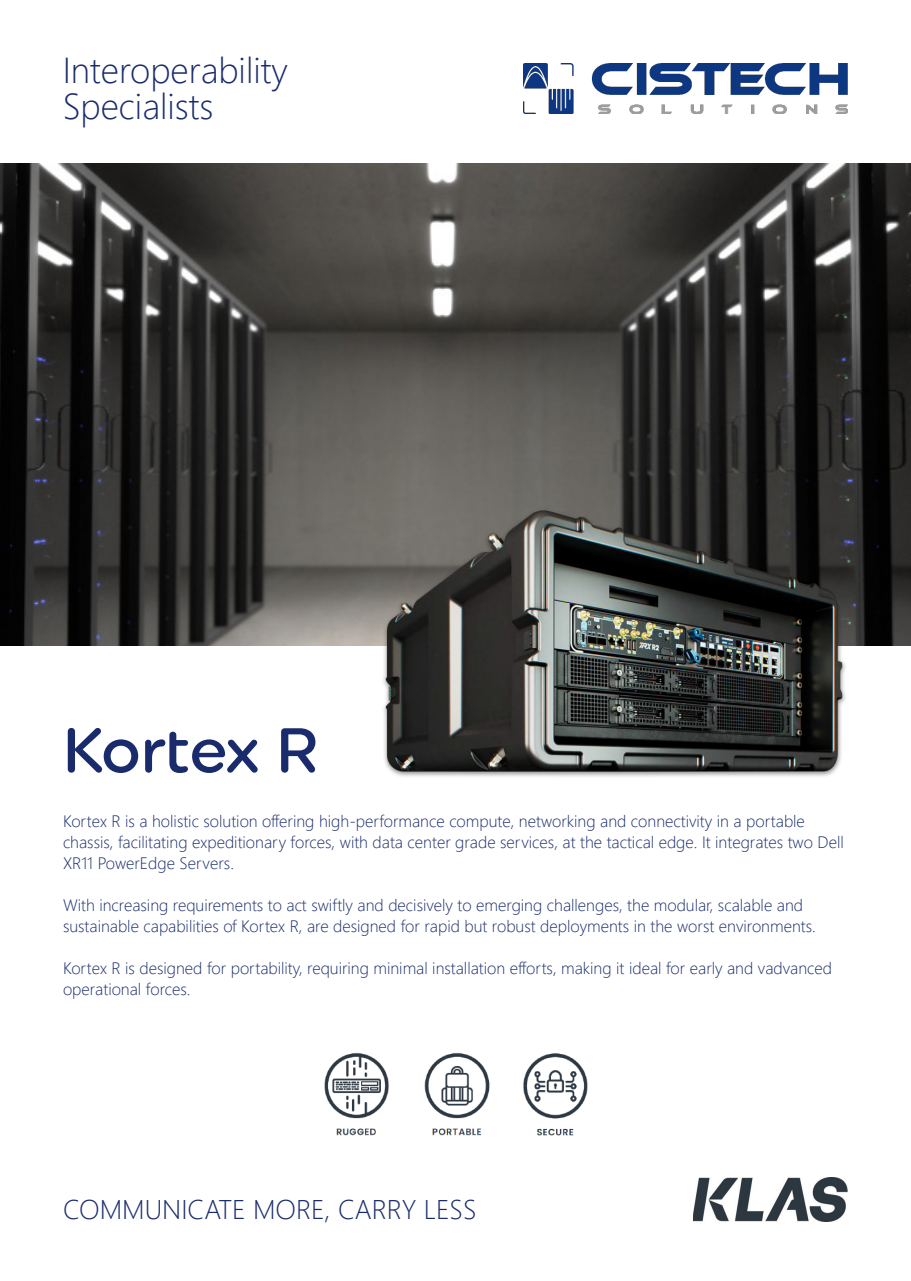
<style>
.page{position:relative;width:911px;height:1281px;background:#fff}
.page>*{position:absolute;margin:0;border:0;box-sizing:border-box;transform-origin:0 0}
.t1{font:500 63px "Uniform Rounded";color:#192b6c}
.t2{font:300 36px "Segoe UI";color:#192b6c}
.t3{font:300 27px "Segoe UI";color:#192b6c}
.t4{font:300 16.5px/21px "Segoe UI";color:#192b6c}
</style>
<div class="page">
<img style="left:0;top:163px;width:911px;height:482px">
<img style="left:523px;top:63px;width:325px;height:51px">
<img style="left:375px;top:506px;width:473px;height:271px">
<img style="left:693px;top:1177px;width:154px;height:44px">
<img style="left:324px;top:1052px;width:264px;height:84px">
<p class="t2" style="left:63px;top:37px;width:226px">Interoperability</p>
<p class="t2" style="left:63px;top:73px;width:152px">Specialists</p>
<p class="t1" style="left:62px;top:712px;width:258px">Kortex R</p>
<p class="t4" style="left:63px;top:809px;width:782px">Kortex R is a holistic solution offering high-performance compute, networking and connectivity in a portable chassis, facilitating expeditionary forces, with data center grade services, at the tactical edge. It integrates two Dell<br>XR11 PowerEdge Servers.</p>
<p class="t4" style="left:63px;top:893px;width:754px">With increasing requirements to act swiftly and decisively to emerging challenges, the modular, scalable and sustainable capabilities of Kortex R, are designed for rapid but robust deployments in the worst environments.</p>
<p class="t4" style="left:63px;top:956px;width:771px">Kortex R is designed for portability, requiring minimal installation efforts, making it ideal for early and vadvanced operational forces.</p>
<p class="t3" style="left:63px;top:1184px;width:415px">COMMUNICATE MORE, CARRY LESS</p>
</div>
